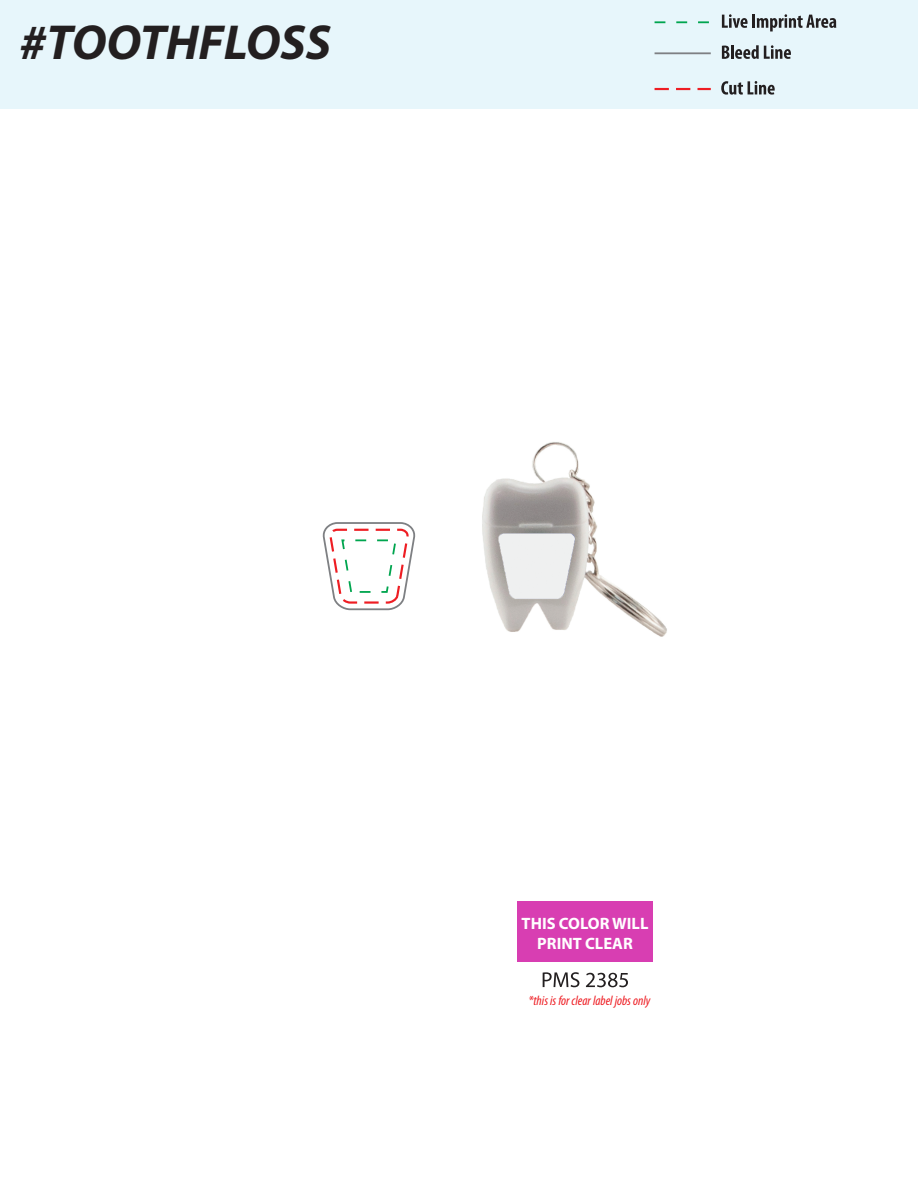
<style>
.page{position:relative;width:918px;height:1188px;background:#fff}
.page>*{position:absolute;margin:0;border:0;box-sizing:border-box;transform-origin:0 0}
.t1{font:italic 700 49.35px "Myriad Pro";color:#231f20}
.t2{font:700 16.5px/19.8px "Myriad Pro";color:#fff;text-align:center}
.t3{font:italic condensed 13.5px "Myriad Pro";color:#ee1d23}
</style>
<div class="page">
<div style="left:0;top:0;width:918px;height:109px;background:#e7f6fb"></div>
<svg style="left:655px;top:21px;width:54px;height:2px"></svg>
<svg style="left:722px;top:14px;width:114px;height:17px"></svg>
<hr style="left:655px;top:52px;width:56px;height:2px;background:#7e8083">
<svg style="left:722px;top:45px;width:69px;height:14px"></svg>
<svg style="left:655px;top:88px;width:56px;height:2px"></svg>
<svg style="left:721px;top:81px;width:54px;height:14px"></svg>
<svg style="left:543px;top:972px;width:36px;height:15px"></svg>
<svg style="left:586px;top:973px;width:42px;height:14px"></svg>
<div style="left:518px;top:901px;width:135px;height:61px;background:#d83eb2"></div>
<svg style="left:323px;top:522px;width:93px;height:89px"></svg>
<img style="left:482px;top:442px;width:185px;height:195px">
<h1 class="t1" style="left:20px;top:16px;width:313px">#TOOTHFLOSS</h1>
<p class="t2" style="left:522px;top:914px;width:128px">THIS COLOR WILL<br>PRINT CLEAR</p>
<p class="t3" style="left:528px;top:993px;width:123px">*this is for clear label jobs only</p>
</div>
